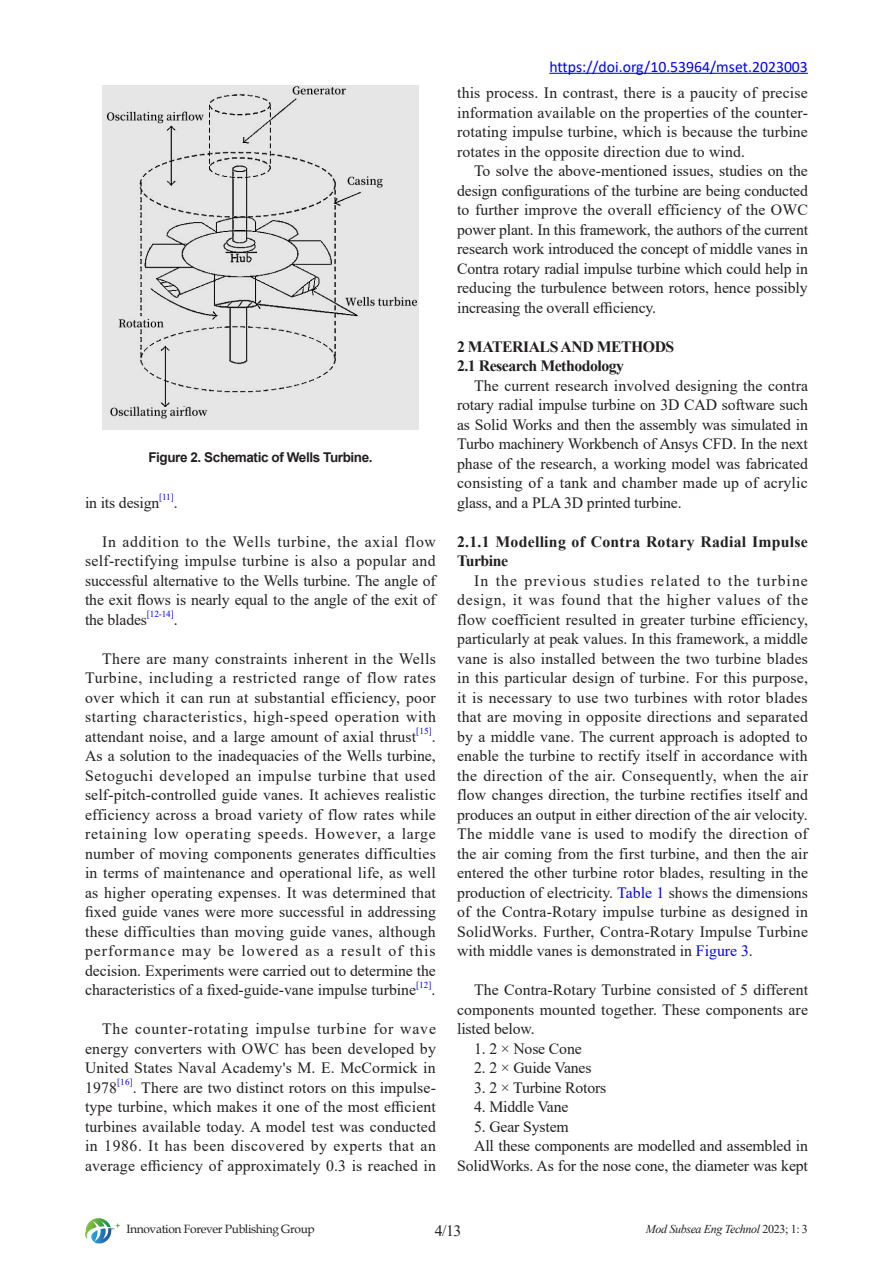
<style>
.page{position:relative;width:893px;height:1263px;background:#fff}
.page>*{position:absolute;margin:0;border:0;box-sizing:border-box;transform-origin:0 0}
.正文{font:15.75px/19.5px "Times New Roman";color:#231f20;text-align:justify}
.二级及以下等级标题{font:700 15.75px/19.5px "Times New Roman";letter-spacing:.015em;color:#231f20}
.t1{font:15.75px "Calibri";color:#00f}
.二级及以下等级标题-2{font:700 15.75px "Times New Roman";letter-spacing:-.03em;color:#231f20}
.一级标题{font:700 15.75px "Times New Roman";letter-spacing:-.03em;color:#231f20}
.图注样式{font:700 13.5px "Arial";letter-spacing:-.03em;color:#231f20}
.t2{font:12px "Book Antiqua";letter-spacing:-.03em;color:#231f20}
.t3{font:italic 12px "Times New Roman";letter-spacing:-.03em;color:#231f20}
.正文-2{font:9.15px "Times New Roman";letter-spacing:-.005em;color:#00f}
.s1{color:#00f}
.s2{font-style:normal}
</style>
<div class="page">
<svg style="left:85px;top:1218px;width:35px;height:25px"></svg>
<hr style="left:549px;top:73px;width:259px;height:1px;background:#00f">
<img style="left:102px;top:85px;width:317px;height:344px">
<p class="图注样式" style="left:148px;top:448px;width:226px">Figure 2. Schematic of Wells Turbine.</p>
<p class="正文" style="left:85px;top:492px;width:76px">in its design</p>
<p class="正文-2" style="left:159px;top:491px;width:16px">[11]</p>
<p class="正文" style="left:174px;top:492px;width:5px">.</p>
<p class="正文" style="left:85px;top:531px;width:352px;text-indent:17px">In addition to the Wells turbine, the axial flow self-rectifying impulse turbine is also a popular and successful alternative to the Wells turbine. The angle of the exit flows is nearly equal to the angle of the exit of the blades</p>
<p class="正文-2" style="left:147px;top:608px;width:28px">[12-14]</p>
<p class="正文" style="left:174px;top:609px;width:5px">.</p>
<p class="正文" style="left:85px;top:648px;width:352px;text-indent:17px">There are many constraints inherent in the Wells Turbine, including a restricted range of flow rates over which it can run at substantial efficiency, poor starting characteristics, high-speed operation with attendant noise, and a large amount of axial thrust</p>
<p class="正文-2" style="left:416px;top:725px;width:17px">[15]</p>
<p class="正文" style="left:85px;top:726px;width:352px;text-indent:347px">.<br>As a solution to the inadequacies of the Wells turbine, Setoguchi developed an impulse turbine that used self-pitch-controlled guide vanes. It achieves realistic efficiency across a broad variety of flow rates while retaining low operating speeds. However, a large number of moving components generates difficulties in terms of maintenance and operational life, as well as higher operating expenses. It was determined that fixed guide vanes were more successful in addressing these difficulties than moving guide vanes, although performance may be lowered as a result of this decision. Experiments were carried out to determine the characteristics of a fixed-guide-vane impulse turbine</p>
<p class="正文-2" style="left:416px;top:978px;width:17px">[12]</p>
<p class="正文" style="left:431px;top:980px;width:5px">.</p>
<p class="正文" style="left:85px;top:1019px;width:352px;text-indent:17px">The counter-rotating impulse turbine for wave energy converters with OWC has been developed by United States Naval Academy's M. E. McCormick in 1978</p>
<p class="正文-2" style="left:117px;top:1076px;width:17px">[16]</p>
<p class="正文" style="left:85px;top:1077px;width:352px;text-indent:48px">. There are two distinct rotors on this impulse&shy;type turbine, which makes it one of the most efficient turbines available today. A model test was conducted in 1986. It has been discovered by experts that an average efficiency of approximately 0.3 is reached in</p>
<p class="t1" style="left:549px;top:55px;width:260px">https://doi.org/10.53964/mset.2023003</p>
<p class="正文" style="left:457px;top:83px;width:352px">this process. In contrast, there is a paucity of precise information available on the properties of the counter&shy;rotating impulse turbine, which is because the turbine rotates in the opposite direction due to wind.</p>
<p class="正文" style="left:457px;top:161px;width:352px;text-indent:17px">To solve the above-mentioned issues, studies on the design configurations of the turbine are being conducted to further improve the overall efficiency of the OWC power plant. In this framework, the authors of the current research work introduced the concept of middle vanes in Contra rotary radial impulse turbine which could help in reducing the turbulence between rotors, hence possibly increasing the overall efficiency.</p>
<p class="一级标题" style="left:457px;top:335px;width:219px">2 MATERIALS AND METHODS</p>
<p class="二级及以下等级标题-2" style="left:457px;top:354px;width:168px">2.1 Research Methodology</p>
<p class="正文" style="left:457px;top:375px;width:352px;text-indent:17px">The current research involved designing the contra rotary radial impulse turbine on 3D CAD software such as Solid Works and then the assembly was simulated in Turbo machinery Workbench of Ansys CFD. In the next phase of the research, a working model was fabricated consisting of a tank and chamber made up of acrylic glass, and a PLA 3D printed turbine.</p>
<p class="二级及以下等级标题" style="left:457px;top:531px;width:352px">2.1.1 Modelling of Contra Rotary Radial Impulse<br>Turbine</p>
<p class="正文" style="left:457px;top:570px;width:352px;text-indent:17px">In the previous studies related to the turbine design, it was found that the higher values of the flow coefficient resulted in greater turbine efficiency, particularly at peak values. In this framework, a middle vane is also installed between the two turbine blades in this particular design of turbine. For this purpose, it is necessary to use two turbines with rotor blades that are moving in opposite directions and separated by a middle vane. The current approach is adopted to enable the turbine to rectify itself in accordance with the direction of the air. Consequently, when the air flow changes direction, the turbine rectifies itself and produces an output in either direction of the air velocity.<br>The middle vane is used to modify the direction of the air coming from the first turbine, and then the air entered the other turbine rotor blades, resulting in the production of electricity. <span class="s1">Table 1</span> shows the dimensions of the Contra-Rotary impulse turbine as designed in SolidWorks. Further, Contra-Rotary Impulse Turbine with middle vanes is demonstrated in <span class="s1">Figure 3</span>.</p>
<p class="正文" style="left:457px;top:980px;width:352px;text-indent:17px">The Contra-Rotary Turbine consisted of 5 different components mounted together. These components are listed below.</p>
<p class="正文" style="left:474px;top:1038px;width:109px">1. 2 × Nose Cone</p>
<p class="正文" style="left:474px;top:1058px;width:119px">2. 2 × Guide Vanes</p>
<p class="正文" style="left:474px;top:1077px;width:134px">3. 2 × Turbine Rotors</p>
<p class="正文" style="left:474px;top:1097px;width:96px">4. Middle Vane</p>
<p class="正文" style="left:474px;top:1116px;width:96px">5. Gear System</p>
<p class="正文" style="left:457px;top:1136px;width:352px;text-align:right">All these components are modelled and assembled in<br>SolidWorks. As for the nose cone, the diameter was kept</p>
<p class="t2" style="left:126px;top:1220px;width:190px">Innovation Forever Publishing Group</p>
<p class="正文" style="left:435px;top:1220px;width:28px">4/13</p>
<p class="t3" style="left:646px;top:1220px;width:164px">Mod Subsea Eng Technol <span class="s2">2023; 1: 3</span></p>
</div>
